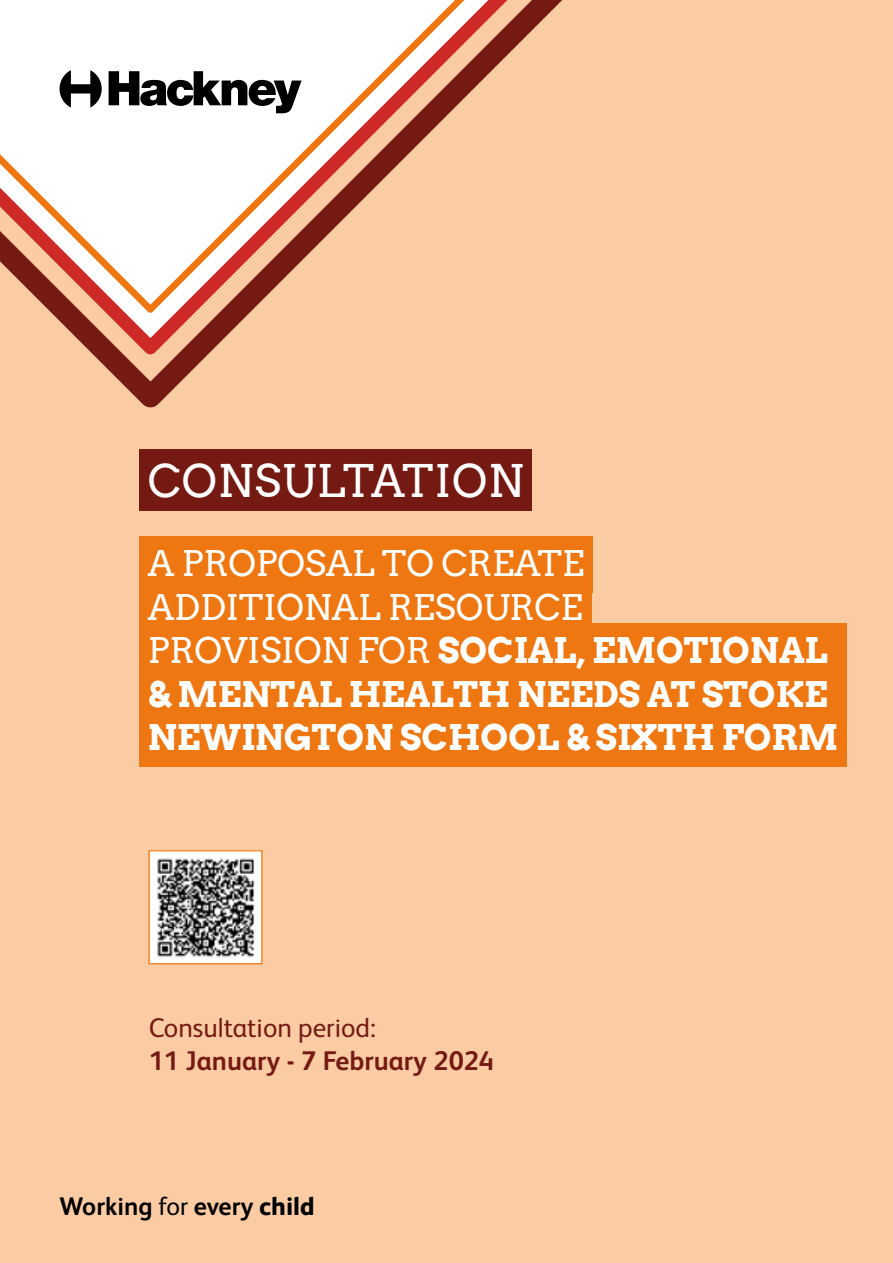
<style>
.page{position:relative;width:893px;height:1263px;background:#fbcca3}
.page>*{position:absolute;margin:0;border:0;box-sizing:border-box;transform-origin:0 0}
.t1{font:45px "Arvo";letter-spacing:.02em;color:#fff}
.t2{font:700 35.25px/43.5px "Arvo";letter-spacing:-.005em;color:#fff}
.t3{font:700 27px "FS Albert";color:#741a13}
.t4{font:27px "FS Albert";color:#741a13}
.t5{font:700 25.5px "FS Albert";color:#000}
.s1{font-weight:400}
.s2{font-weight:800}
</style>
<div class="page">
<svg style="left:0;top:0;width:562px;height:408px"></svg>
<svg style="left:60px;top:70px;width:42px;height:38px;background:#818181"></svg>
<svg style="left:109px;top:71px;width:193px;height:42px;background:#878787"></svg>
<img style="left:150px;top:852px;width:110px;height:110px">
<div style="left:148px;top:850px;width:114px;height:114px;border:1px solid #e71"></div>
<div style="left:139px;top:450px;width:392px;height:61px;background:#741a13"></div>
<div style="left:139px;top:536px;width:454px;height:57px;background:#e71"></div>
<div style="left:139px;top:580px;width:452px;height:56px;background:#e71"></div>
<div style="left:139px;top:623px;width:708px;height:144px;background:#e71"></div>
<p class="t1" style="left:148px;top:453px;width:378px">CONSULTATION</p>
<p class="t2" style="left:148px;top:541px;width:692px"><span class="s1">A PROPOSAL TO CREATE<br>ADDITIONAL RESOURCE<br>PROVISION FOR</span> SOCIAL, EMOTIONAL &amp; MENTAL HEALTH NEEDS AT STOKE<br>NEWINGTON SCHOOL &amp; SIXTH FORM</p>
<p class="t4" style="left:149px;top:1010px;width:229px">Consultation period:</p>
<p class="t3" style="left:149px;top:1042px;width:347px">11 January - 7 February 2024</p>
<p class="t5" style="left:60px;top:1188px;width:257px">Working <span class="s1">for</span> every <span class="s2">child</span></p>
</div>
